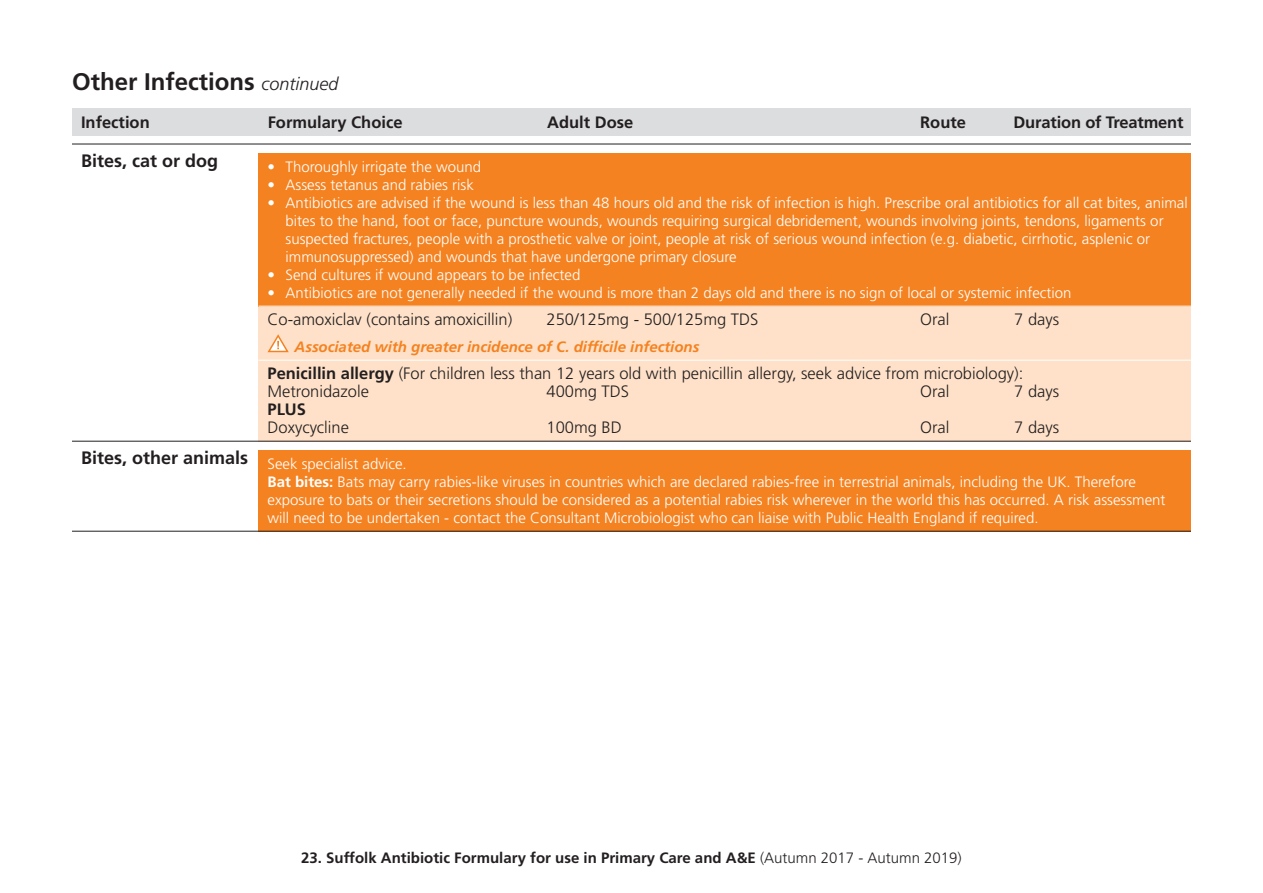
<style>
.page{position:relative;width:1263px;height:893px;background:#fff}
.page>*{position:absolute;margin:0;border:0;box-sizing:border-box;transform-origin:0 0}
.Section_Heading{font:700 24px "Frutiger LT Std";color:#231f20}
.Infection_UL{font:700 18px "Frutiger LT Std";color:#231f20}
.Body_UL{font:300 16.5px/18px "Frutiger LT Std";color:#231f20}
.t1{font:700 16.5px "Frutiger LT Std";color:#231f20}
.Body_bulletted{font:300 15px/18px "Frutiger LT Std";color:#fff}
.Body_UL-2{font:300 15px/18px "Frutiger LT Std";color:#fff}
.t2{font:700 15px "Frutiger LT Std";color:#231f20}
.Body_UL-3{font:italic 700 15px "Frutiger LT Std";color:#f58220}
.s1{font-weight:300;font-style:italic;font-size:18px}
.s2{font-weight:700}
.s3{font-weight:300}
</style>
<div class="page">
<div style="left:72px;top:108px;width:1119px;height:27px;background:#dcdddf"></div>
<hr style="left:72px;top:144px;width:1119px;height:1px;background:#231f20">
<div style="left:258px;top:450px;width:933px;height:81px;background:#f58220"></div>
<div style="left:258px;top:306px;width:933px;height:135px;background:#fee1c8"></div>
<div style="left:258px;top:153px;width:933px;height:153px;background:#f58220"></div>
<hr style="left:258px;top:306px;width:933px;height:1px;background:#fff">
<hr style="left:258px;top:360px;width:933px;height:1px;background:#fff">
<hr style="left:72px;top:441px;width:1119px;height:1px;background:#231f20">
<hr style="left:72px;top:531px;width:1119px;height:1px;background:#231f20">
<svg style="left:267px;top:334px;width:22px;height:19px"></svg>
<p class="Section_Heading" style="left:72px;top:68px;width:268px">Other Infections <span class="s1">continued</span></p>
<p class="t1" style="left:81px;top:112px;width:70px">Infection</p>
<p class="Infection_UL" style="left:81px;top:150px;width:139px">Bites, cat or dog</p>
<p class="Infection_UL" style="left:81px;top:447px;width:169px">Bites, other animals</p>
<p class="t1" style="left:268px;top:112px;width:136px">Formulary Choice</p>
<p class="t1" style="left:547px;top:112px;width:88px">Adult Dose</p>
<p class="t1" style="left:920px;top:112px;width:47px">Route</p>
<p class="t1" style="left:1013px;top:112px;width:172px">Duration of Treatment</p>
<p class="Body_bulletted" style="left:267px;top:158px;width:215px">• Thoroughly irrigate the wound</p>
<p class="Body_bulletted" style="left:267px;top:176px;width:208px">• Assess tetanus and rabies risk</p>
<p class="Body_bulletted" style="left:285px;top:194px;width:904px;text-indent:-18px">• Antibiotics are advised if the wound is less than 48 hours old and the risk of infection is high. Prescribe oral antibiotics for all cat bites, animal bites to the hand, foot or face, puncture wounds, wounds requiring surgical debridement, wounds involving joints, tendons, ligaments or suspected fractures, people with a prosthetic valve or joint, people at risk of serious wound infection (e.g. diabetic, cirrhotic, asplenic or immunosuppressed) and wounds that have undergone primary closure</p>
<p class="Body_bulletted" style="left:267px;top:266px;width:314px">• Send cultures if wound appears to be infected</p>
<p class="Body_bulletted" style="left:267px;top:284px;width:805px">• Antibiotics are not generally needed if the wound is more than 2 days old and there is no sign of local or systemic infection</p>
<p class="Body_UL" style="left:267px;top:311px;width:246px">Co-amoxiclav (contains amoxicillin)</p>
<p class="Body_UL" style="left:546px;top:311px;width:213px">250/125mg - 500/125mg TDS</p>
<p class="Body_UL" style="left:920px;top:311px;width:31px">Oral</p>
<p class="Body_UL" style="left:1014px;top:311px;width:46px">7 days</p>
<p class="Body_UL-3" style="left:294px;top:338px;width:406px">Associated with greater incidence of C. difficile infections</p>
<p class="Body_UL" style="left:267px;top:365px;width:757px"><span class="s2">Penicillin allergy</span> (For children less than 12 years old with penicillin allergy, seek advice from microbiology):<br>Metronidazole</p>
<p class="Body_UL" style="left:546px;top:383px;width:84px">400mg TDS</p>
<p class="Body_UL" style="left:920px;top:383px;width:31px">Oral</p>
<p class="Body_UL" style="left:1014px;top:383px;width:46px">7 days</p>
<p class="Body_UL" style="left:267px;top:401px;width:83px"><span class="s2">PLUS<br></span>Doxycycline</p>
<p class="Body_UL" style="left:546px;top:419px;width:77px">100mg BD</p>
<p class="Body_UL" style="left:920px;top:419px;width:31px">Oral</p>
<p class="Body_UL" style="left:1014px;top:419px;width:46px">7 days</p>
<p class="Body_UL-2" style="left:267px;top:455px;width:899px">Seek specialist advice.<br><span class="s2">Bat bites:</span> Bats may carry rabies-like viruses in countries which are declared rabies-free in terrestrial animals, including the UK. Therefore exposure to bats or their secretions should be considered as a potential rabies risk wherever in the world this has occurred. A risk assessment will need to be undertaken - contact the Consultant Microbiologist who can liaise with Public Health England if required.</p>
<p class="t2" style="left:301px;top:849px;width:662px">23. Suffolk Antibiotic Formulary for use in Primary Care and A&amp;E <span class="s3">(Autumn 2017 - Autumn 2019)</span></p>
</div>
